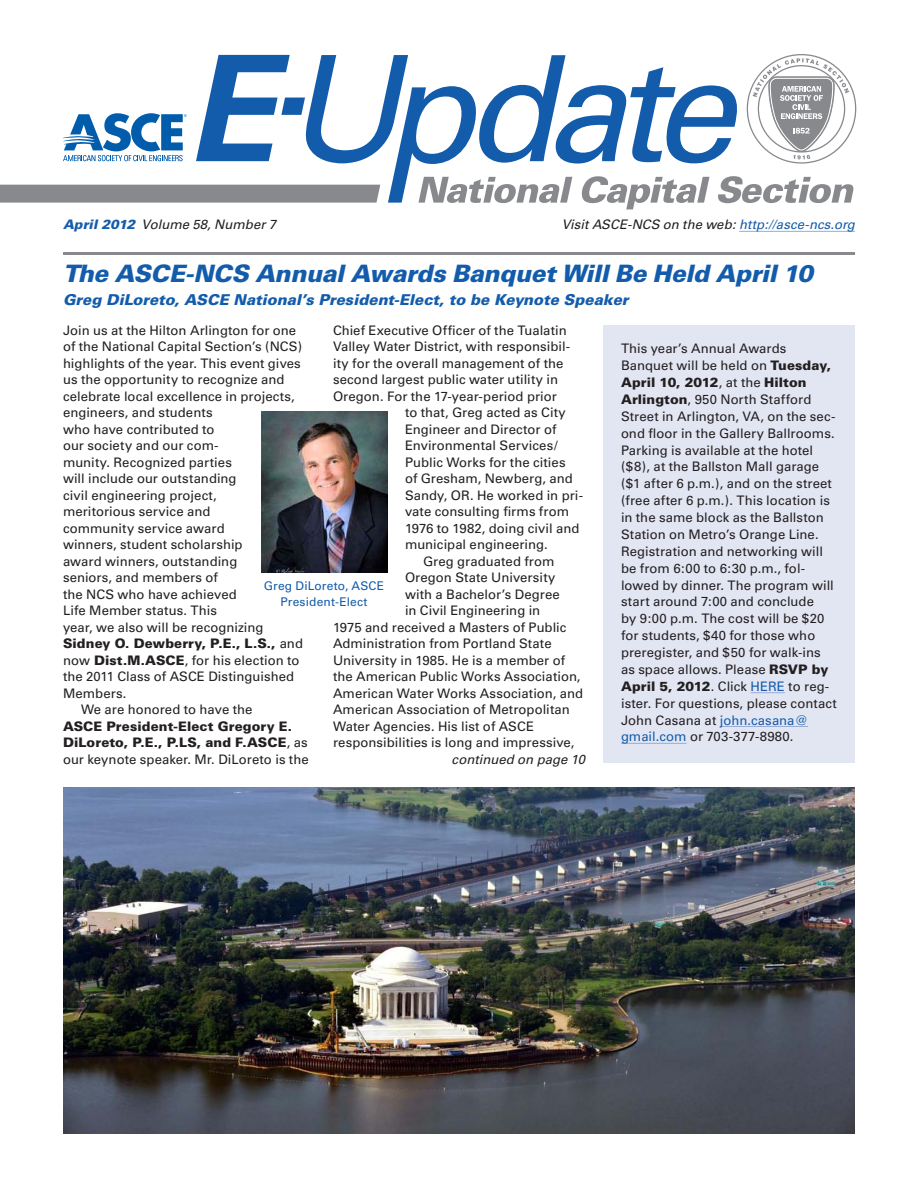
<style>
.page{position:relative;width:918px;height:1188px;background:#fff}
.page>*{position:absolute;margin:0;border:0;box-sizing:border-box;transform-origin:0 0}
.Head_1{font:italic 900 24px "Univers";letter-spacing:-.01em;color:#135cab}
.Head_2_Subhead{font:italic 900 15px "Univers";color:#135cab}
.Text_1_No_Indent{font:13.2px/16.8px "Univers";letter-spacing:.005em;color:#231f20}
.Text_1{font:13.2px/16.5px "Univers";letter-spacing:.005em;color:#231f20}
.Text_1_No_Indent-2{font:italic 13.2px "Univers";color:#231f20}
.Text_1-2{font:italic 13.2px "Univers";color:#231f20}
.t1{font:12px/16.5px "Univers";letter-spacing:.015em;color:#135cab;text-align:center}
.s1{font-weight:900;color:#135cab}
.s2{color:#135cab}
.s3{font-weight:900}
</style>
<div class="page">
<hr style="left:739px;top:231px;width:116px;height:1px;background:#9baad6">
<svg style="left:0;top:54px;width:856px;height:155px"></svg>
<hr style="left:63px;top:252px;width:792px;height:3px;background:#87898c">
<img style="left:63px;top:788px;width:792px;height:346px">
<img style="left:261px;top:411px;width:126px;height:162px">
<div style="left:603px;top:326px;width:252px;height:438px;background:#e2e6f3"></div>
<hr style="left:751px;top:692px;width:34px;height:1px;background:#9baad6">
<hr style="left:720px;top:726px;width:88px;height:1px;background:#9baad6">
<hr style="left:621px;top:743px;width:66px;height:1px;background:#9baad6">
<p class="Text_1_No_Indent-2" style="left:63px;top:217px;width:215px"><span class="s1">April 2012</span> Volume 58, Number 7</p>
<p class="Text_1_No_Indent-2" style="left:562px;top:217px;width:295px">Visit ASCE-NCS on the web: <span class="s2">http://asce-ncs.org</span></p>
<p class="Head_1" style="left:63px;top:258px;width:752px">The ASCE-NCS Annual Awards Banquet Will Be Held April 10</p>
<p class="Head_2_Subhead" style="left:63px;top:290px;width:567px">Greg DiLoreto, ASCE National’s President-Elect, to be Keynote Speaker</p>
<p class="Text_1_No_Indent" style="left:63px;top:322px;width:242px">Join us at the Hilton Arlington for one of the National Capital Section’s (NCS) highlights of the year. This event gives us the opportunity to recognize and celebrate local excellence in projects, engineers, and students<br>who have contributed to<br>our society and our com-<br>munity. Recognized parties<br>will include our outstanding<br>civil engineering project,<br>meritorious service and<br>community service award<br>winners, student scholarship<br>award winners, outstanding<br>seniors, and members of<br>the NCS who have achieved<br>Life Member status. This<br>year, we also will be recognizing<br><span class="s3">Sidney O. Dewberry, P.E., L.S.,</span> and now <span class="s3">Dist.M.ASCE</span>, for his election to the 2011 Class of ASCE Distinguished<br>Members.</p>
<p class="Text_1" style="left:63px;top:701px;width:247px;text-indent:18px">We are honored to have the<br><span class="s3">ASCE President-Elect Gregory E.<br>DiLoreto, P.E., P.LS, and F.ASCE</span>, as our keynote speaker. Mr. DiLoreto is the</p>
<p class="Text_1" style="left:333px;top:322px;width:235px">Chief Executive Officer of the Tualatin</p>
<p class="Text_1" style="left:333px;top:338px;width:239px">Valley Water District, with responsibil-</p>
<p class="Text_1" style="left:333px;top:355px;width:232px">ity for the overall management of the</p>
<p class="Text_1" style="left:333px;top:371px;width:227px">second largest public water utility in</p>
<p class="Text_1" style="left:333px;top:388px;width:225px">Oregon. For the 17-year-period prior</p>
<p class="Text_1" style="left:405px;top:404px;width:162px">to that, Greg acted as City</p>
<p class="Text_1" style="left:405px;top:421px;width:153px">Engineer and Director of</p>
<p class="Text_1" style="left:405px;top:437px;width:154px">Environmental Services/</p>
<p class="Text_1" style="left:405px;top:454px;width:162px">Public Works for the cities</p>
<p class="Text_1" style="left:405px;top:470px;width:169px">of Gresham, Newberg, and</p>
<p class="Text_1" style="left:405px;top:487px;width:180px">Sandy, OR. He worked in pri-</p>
<p class="Text_1" style="left:405px;top:503px;width:166px">vate consulting firms from</p>
<p class="Text_1" style="left:405px;top:520px;width:176px">1976 to 1982, doing civil and</p>
<p class="Text_1" style="left:405px;top:536px;width:144px">municipal engineering.</p>
<p class="Text_1" style="left:423px;top:553px;width:133px">Greg graduated from</p>
<p class="Text_1" style="left:405px;top:569px;width:152px">Oregon State University</p>
<p class="Text_1" style="left:405px;top:586px;width:156px">with a Bachelor’s Degree</p>
<p class="Text_1" style="left:405px;top:602px;width:137px">in Civil Engineering in</p>
<p class="Text_1" style="left:333px;top:619px;width:235px">1975 and received a Masters of Public</p>
<p class="Text_1" style="left:333px;top:635px;width:220px">Administration from Portland State</p>
<p class="Text_1" style="left:333px;top:652px;width:234px">University in 1985. He is a member of</p>
<p class="Text_1" style="left:333px;top:668px;width:249px">the American Public Works Association,</p>
<p class="Text_1" style="left:333px;top:685px;width:252px">American Water Works Association, and</p>
<p class="Text_1" style="left:333px;top:701px;width:238px">American Association of Metropolitan</p>
<p class="Text_1" style="left:333px;top:718px;width:203px">Water Agencies. His list of ASCE</p>
<p class="Text_1" style="left:333px;top:734px;width:243px">responsibilities is long and impressive,</p>
<p class="Text_1-2" style="left:452px;top:751px;width:135px">continued on page 10</p>
<p class="Text_1_No_Indent" style="left:621px;top:340px;width:217px">This year’s Annual Awards<br>Banquet will be held on <span class="s3">Tuesday,<br>April 10, 2012</span>, at the <span class="s3">Hilton<br>Arlington</span>, 950 North Stafford<br>Street in Arlington, VA, on the sec&shy;ond floor in the Gallery Ballrooms.<br>Parking is available at the hotel ($8), at the Ballston Mall garage ($1 after 6 p.m.), and on the street (free after 6 p.m.). This location is in the same block as the Ballston<br>Station on Metro’s Orange Line.<br>Registration and networking will be from 6:00 to 6:30 p.m., fol&shy;lowed by dinner. The program will start around 7:00 and conclude<br>by 9:00 p.m. The cost will be $20 for students, $40 for those who preregister, and $50 for walk-ins as space allows. Please <span class="s3">RSVP by<br>April 5, 2012</span>. Click <span class="s2">HERE</span> to reg&shy;ister. For questions, please contact<br>John Casana at <span class="s2">john.casana@ gmail.com</span> or 703-377-8980.</p>
<p class="t1" style="left:264px;top:577px;width:122px">Greg DiLoreto, ASCE<br>President-Elect</p>
</div>
